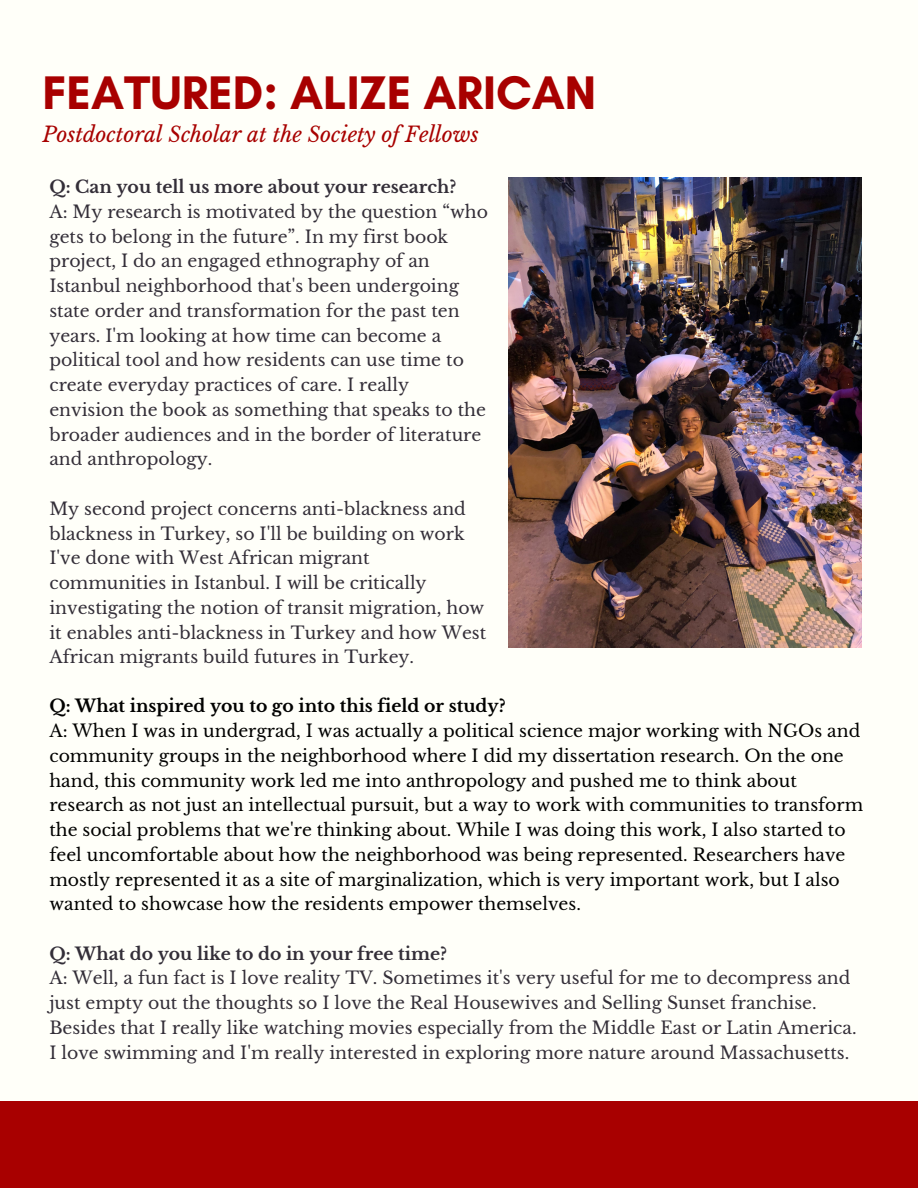
<style>
.page{position:relative;width:918px;height:1188px;background:#fffff9}
.page>*{position:absolute;margin:0;border:0;box-sizing:border-box;transform-origin:0 0}
.t1{font:700 48px "Glacial Indifference";color:#a80000}
.t2{font:italic 21px "Libre Baskerville";color:#a80000}
.t3{font:17.25px/24.8px "Libre Baskerville";color:#332e38}
.t4{font:17.25px/24.8px "Libre Baskerville";color:#000}
.t5{font:700 17.25px "Libre Baskerville";color:#332e38}
.t6{font:700 17.25px "Libre Baskerville";color:#000}
</style>
<div class="page">
<img style="left:509px;top:178px;width:353px;height:470px">
<div style="left:0;top:1101px;width:918px;height:87px;background:#a80000"></div>
<h1 class="t1" style="left:42px;top:63px;width:555px">FEATURED: ALIZE ARICAN</h1>
<p class="t2" style="left:42px;top:121px;width:438px">Postdoctoral Scholar at the Society of Fellows</p>
<p class="t5" style="left:49px;top:176px;width:408px">Q: Can you tell us more about your research?</p>
<p class="t3" style="left:49px;top:199px;width:440px">A: My research is motivated by the question “who gets to belong in the future”. In my first book project, I do an engaged ethnography of an Istanbul neighborhood that's been undergoing state order and transformation for the past ten years. I'm looking at how time can become a political tool and how residents can use time to create everyday practices of care. I really envision the book as something that speaks to the broader audiences and in the border of literature and anthropology.</p>
<p class="t3" style="left:49px;top:496px;width:438px">My second project concerns anti-blackness and blackness in Turkey, so I'll be building on work I've done with West African migrant communities in Istanbul. I will be critically investigating the notion of transit migration, how it enables anti-blackness in Turkey and how West African migrants build futures in Turkey.</p>
<p class="t6" style="left:49px;top:696px;width:458px">Q: What inspired you to go into this field or study?</p>
<p class="t4" style="left:49px;top:719px;width:815px">A: When I was in undergrad, I was actually a political science major working with NGOs and community groups in the neighborhood where I did my dissertation research. On the one hand, this community work led me into anthropology and pushed me to think about research as not just an intellectual pursuit, but a way to work with communities to transform the social problems that we're thinking about. While I was doing this work, I also started to feel uncomfortable about how the neighborhood was being represented. Researchers have mostly represented it as a site of marginalization, which is very important work, but I also wanted to showcase how the residents empower themselves.</p>
<p class="t5" style="left:49px;top:943px;width:399px">Q: What do you like to do in your free time?</p>
<p class="t3" style="left:49px;top:966px;width:809px">A: Well, a fun fact is I love reality TV. Sometimes it's very useful for me to decompress and just empty out the thoughts so I love the Real Housewives and Selling Sunset franchise.<br>Besides that I really like watching movies especially from the Middle East or Latin America.<br>I love swimming and I'm really interested in exploring more nature around Massachusetts.</p>
</div>
